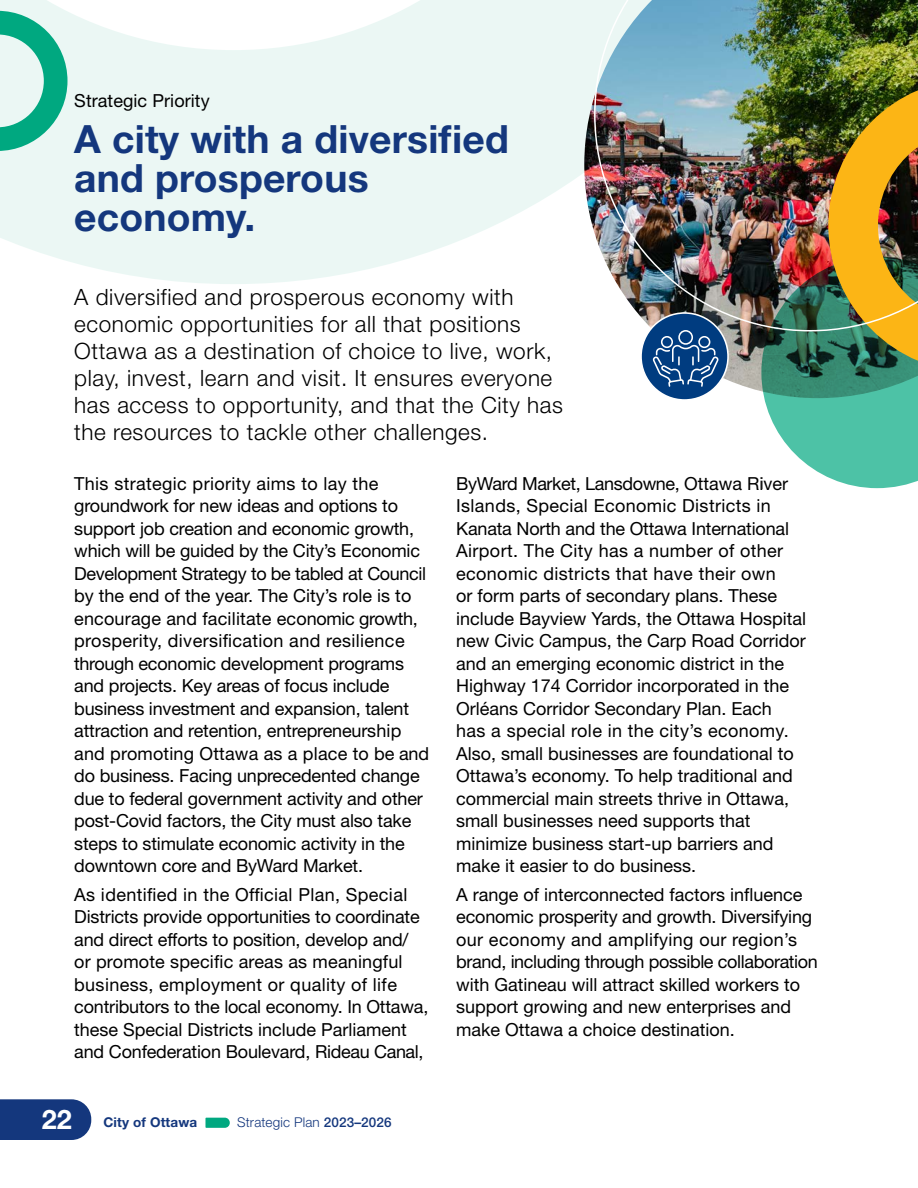
<style>
.page{position:relative;width:918px;height:1188px;background:#fff}
.page>*{position:absolute;margin:0;border:0;box-sizing:border-box;transform-origin:0 0}
.t1{font:700 39px/39px "Helvetica Neue LT Std";letter-spacing:.005em;color:#14377d}
.Intro_2{font:300 22.5px/27px "Helvetica Neue LT Std";letter-spacing:.025em;color:#000}
.Body{font:18px/22.5px "Helvetica Neue LT Std";color:#000}
.t2{font:300 13.5px "Helvetica Neue LT Std";letter-spacing:.01em;color:#14377d}
.t3{font:700 13.5px "Helvetica Neue LT Std";letter-spacing:.01em;color:#14377d}
.s1{font-size:27px;color:#fff}
.s2{font-weight:500}
</style>
<div class="page">
<svg style="left:0;top:0;width:584px;height:284px"></svg>
<svg style="left:0;top:11px;width:67px;height:140px;background:#81d3bf"></svg>
<img style="left:584px;top:0;width:177px;height:391px">
<svg style="left:761px;top:332px;width:157px;height:156px;background:#5dad93"></svg>
<img style="left:594px;top:0;width:324px;height:332px">
<div style="left:641px;top:313px;width:87px;height:87px;background:#003c80;border-radius:50%"></div>
<div style="left:640px;top:312px;width:89px;height:89px;border:2px solid #fff;border-radius:50%"></div>
<div style="left:698px;top:336px;width:12px;height:12px;border:2px solid #fff;border-radius:50%"></div>
<div style="left:678px;top:330px;width:15px;height:15px;border:2px solid #fff;border-radius:50%"></div>
<svg style="left:653px;top:344px;width:65px;height:44px"></svg>
<div style="left:661px;top:336px;width:12px;height:12px;border:2px solid #fff;border-radius:50%"></div>
<svg style="left:0;top:1099px;width:91px;height:41px;background:#1f4183"></svg>
<svg style="left:205px;top:1118px;width:25px;height:10px"></svg>
<h2 class="Body" style="left:74px;top:89px;width:137px">Strategic Priority</h2>
<h2 class="t1" style="left:74px;top:119px;width:436px">A city with a diversified and prosperous economy.</h2>
<p class="Intro_2" style="left:74px;top:283px;width:490px">A diversified and prosperous economy with economic opportunities for all that positions Ottawa as a destination of choice to live, work, play, invest, learn and visit. It ensures everyone has access to opportunity, and that the City has the resources to tackle other challenges.</p>
<p class="Body" style="left:74px;top:472px;width:356px">This strategic priority aims to lay the groundwork for new ideas and options to support job creation and economic growth, which will be guided by the City’s Economic Development Strategy to be tabled at Council by the end of the year. The City’s role is to encourage and facilitate economic growth, prosperity, diversification and resilience through economic development programs and projects. Key areas of focus include business investment and expansion, talent attraction and retention, entrepreneurship and promoting Ottawa as a place to be and do business. Facing unprecedented change due to federal government activity and other post-Covid factors, the City must also take steps to stimulate economic activity in the downtown core and ByWard Market.</p>
<p class="Body" style="left:74px;top:883px;width:356px">As identified in the Official Plan, Special Districts provide opportunities to coordinate and direct efforts to position, develop and/ or promote specific areas as meaningful business, employment or quality of life contributors to the local economy. In Ottawa, these Special Districts include Parliament and Confederation Boulevard, Rideau Canal,</p>
<p class="Body" style="left:456px;top:472px;width:352px">ByWard Market, Lansdowne, Ottawa River Islands, Special Economic Districts in Kanata North and the Ottawa International Airport. The City has a number of other economic districts that have their own<br>or form parts of secondary plans. These include Bayview Yards, the Ottawa Hospital new Civic Campus, the Carp Road Corridor and an emerging economic district in the Highway 174 Corridor incorporated in the Orléans Corridor Secondary Plan. Each<br>has a special role in the city’s economy.<br>Also, small businesses are foundational to Ottawa’s economy. To help traditional and commercial main streets thrive in Ottawa, small businesses need supports that minimize business start-up barriers and make it easier to do business.</p>
<p class="Body" style="left:456px;top:883px;width:363px">A range of interconnected factors influence economic prosperity and growth. Diversifying our economy and amplifying our region’s brand, including through possible collaboration with Gatineau will attract skilled workers to support growing and new enterprises and make Ottawa a choice destination.</p>
<p class="t3" style="left:42px;top:1114px;width:157px"><span class="s1">22</span> City of Ottawa</p>
<p class="t2" style="left:237px;top:1114px;width:156px">Strategic Plan <span class="s2">2023–2026</span></p>
</div>
